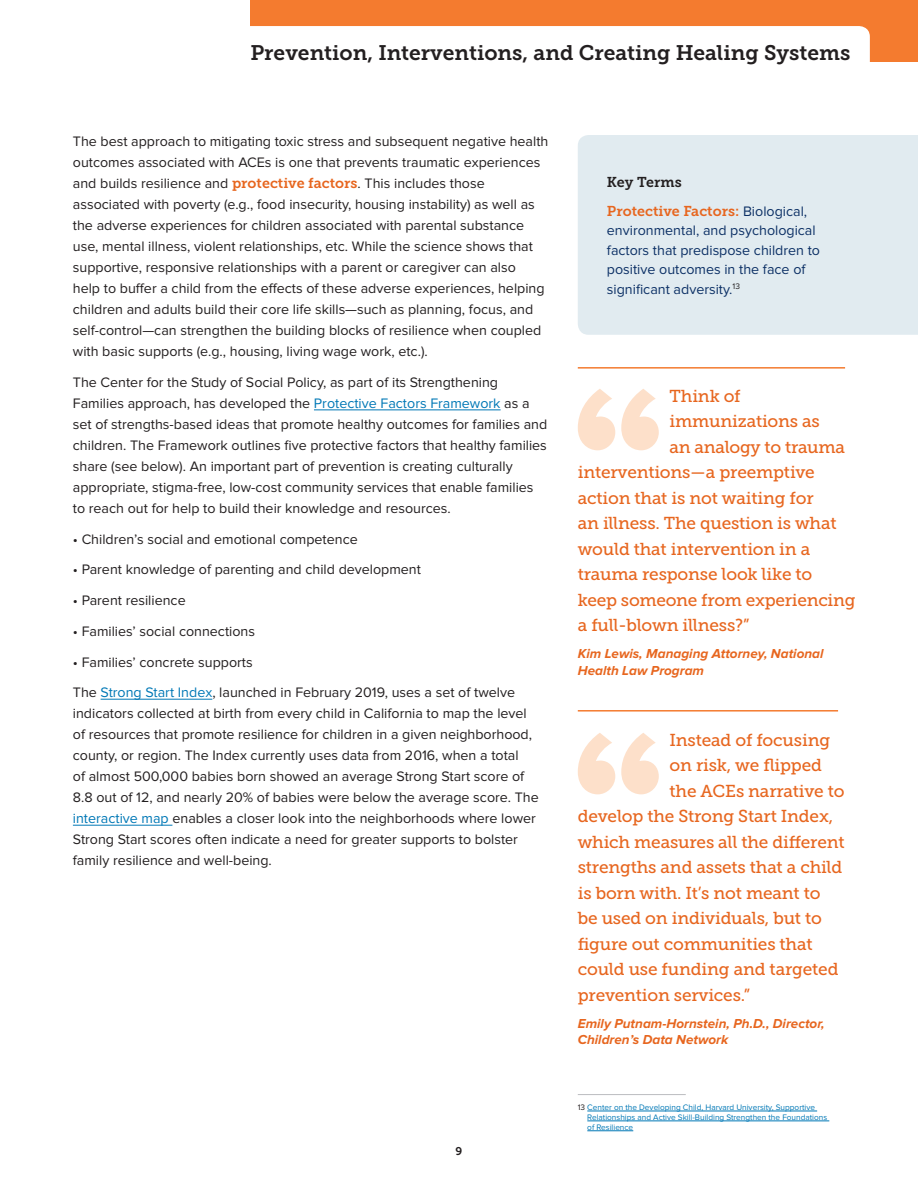
<style>
.page{position:relative;width:918px;height:1188px;background:#fff}
.page>*{position:absolute;margin:0;border:0;box-sizing:border-box;transform-origin:0 0}
.Top_header{font:21px "Museo Slab 700";color:#231f20}
.t1{font:17.25px "Museo Slab 500";letter-spacing:-.01em;color:#e7661f}
.body{font:14.25px/21px "Proxima Nova";color:#231f20}
.sidebar_text{font:14.25px/19.5px "Proxima Nova";color:#0d3166}
.sidebar_head{font:14.25px "Museo Slab 700";color:#231f20}
.quote_i_d{font:italic 700 13.5px/16.5px "Proxima Nova";color:#e7661f}
.t2{font:11.25px "Museo Slab 700";color:#231f20}
.Footnote{font:8.25px/9.9px "Proxima Nova";color:#0078b6}
.s1{font-family:"Museo Slab 700";color:#e7661f}
.s2{color:#0078b6}
.s3{color:#231f20}
</style>
<div class="page">
<hr style="left:314px;top:410px;width:187px;height:1px;background:#0078b6">
<hr style="left:101px;top:699px;width:111px;height:1px;background:#0078b6">
<hr style="left:73px;top:825px;width:99px;height:1px;background:#0078b6">
<div style="left:251px;top:0;width:667px;height:61px;background:#f47b2f"></div>
<div style="left:181px;top:26px;width:689px;height:68px;background:#fff;border-radius:11px"></div>
<div style="left:578px;top:135px;width:340px;height:200px;background:#e1ebf0"></div>
<hr style="left:578px;top:1094px;width:108px;height:1px;background:#bcbdc0">
<hr style="left:587px;top:1111px;width:230px;height:1px;background:#0078b6">
<hr style="left:587px;top:1121px;width:242px;height:1px;background:#0078b6">
<hr style="left:587px;top:1131px;width:46px;height:1px;background:#0078b6">
<svg style="left:578px;top:389px;width:81px;height:61px"></svg>
<hr style="left:578px;top:367px;width:267px;height:2px;background:#f47b2f">
<svg style="left:578px;top:733px;width:81px;height:61px"></svg>
<hr style="left:578px;top:710px;width:260px;height:2px;background:#f47b2f">
<p class="Top_header" style="left:250px;top:41px;width:602px">Prevention, Interventions, and Creating Healing Systems</p>
<p class="body" style="left:73px;top:131px;width:477px">The best approach to mitigating toxic stress and subsequent negative health outcomes associated with ACEs is one that prevents traumatic experiences and builds resilience and <span class="s1">protective factors</span>. This includes those associated with poverty (e.g., food insecurity, housing instability) as well as the adverse experiences for children associated with parental substance use, mental illness, violent relationships, etc. While the science shows that supportive, responsive relationships with a parent or caregiver can also<br>help to buffer a child from the effects of these adverse experiences, helping children and adults build their core life skills—such as planning, focus, and self-control—can strengthen the building blocks of resilience when coupled with basic supports (e.g., housing, living wage work, etc.).</p>
<p class="body" style="left:73px;top:372px;width:476px">The Center for the Study of Social Policy, as part of its Strengthening Families approach, has developed the <span class="s2">Protective Factors Framework</span> as a set of strengths-based ideas that promote healthy outcomes for families and children. The Framework outlines five protective factors that healthy families share (see below). An important part of prevention is creating culturally appropriate, stigma-free, low-cost community services that enable families to reach out for help to build their knowledge and resources.</p>
<p class="body" style="left:73px;top:529px;width:286px">• Children’s social and emotional competence</p>
<p class="body" style="left:73px;top:560px;width:350px">• Parent knowledge of parenting and child development</p>
<p class="body" style="left:73px;top:590px;width:114px">• Parent resilience</p>
<p class="body" style="left:73px;top:621px;width:184px">• Families’ social connections</p>
<p class="body" style="left:73px;top:652px;width:181px">• Families’ concrete supports</p>
<p class="body" style="left:73px;top:682px;width:467px">The <span class="s2">Strong Start Index</span>, launched in February 2019, uses a set of twelve indicators collected at birth from every child in California to map the level of resources that promote resilience for children in a given neighborhood, county, or region. The Index currently uses data from 2016, when a total<br>of almost 500,000 babies born showed an average Strong Start score of 8.8 out of 12, and nearly 20% of babies were below the average score. The <span class="s2">interactive map</span> enables a closer look into the neighborhoods where lower Strong Start scores often indicate a need for greater supports to bolster family resilience and well-being.</p>
<p class="t2" style="left:456px;top:1145px;width:8px">9</p>
<p class="sidebar_head" style="left:607px;top:174px;width:76px">Key Terms</p>
<p class="sidebar_text" style="left:607px;top:202px;width:215px"><span class="s1">Protective Factors:</span> Biological, environmental, and psychological factors that predispose children to positive outcomes in the face of significant adversity.<sup>13</sup></p>
<p class="t1" style="left:670px;top:386px;width:73px">Think of</p>
<p class="t1" style="left:670px;top:412px;width:152px">immunizations as</p>
<p class="t1" style="left:670px;top:437px;width:177px">an analogy to trauma</p>
<p class="t1" style="left:578px;top:463px;width:239px">interventions—a preemptive</p>
<p class="t1" style="left:578px;top:488px;width:237px">action that is not waiting for</p>
<p class="t1" style="left:578px;top:514px;width:260px">an illness. The question is what</p>
<p class="t1" style="left:578px;top:539px;width:234px">would that intervention in a</p>
<p class="t1" style="left:578px;top:565px;width:236px">trauma response look like to</p>
<p class="t1" style="left:578px;top:590px;width:279px">keep someone from experiencing</p>
<p class="t1" style="left:578px;top:616px;width:173px">a full-blown illness?”</p>
<p class="quote_i_d" style="left:578px;top:646px;width:247px">Kim Lewis, Managing Attorney, National<br>Health Law Program</p>
<p class="t1" style="left:670px;top:730px;width:162px">Instead of focusing</p>
<p class="t1" style="left:670px;top:756px;width:154px">on risk, we flipped</p>
<p class="t1" style="left:670px;top:781px;width:176px">the ACEs narrative to</p>
<p class="t1" style="left:578px;top:807px;width:257px">develop the Strong Start Index,</p>
<p class="t1" style="left:578px;top:832px;width:268px">which measures all the different</p>
<p class="t1" style="left:578px;top:858px;width:266px">strengths and assets that a child</p>
<p class="t1" style="left:578px;top:883px;width:244px">is born with. It’s not meant to</p>
<p class="t1" style="left:578px;top:909px;width:246px">be used on individuals, but to</p>
<p class="t1" style="left:578px;top:934px;width:236px">figure out communities that</p>
<p class="t1" style="left:578px;top:960px;width:262px">could use funding and targeted</p>
<p class="t1" style="left:578px;top:985px;width:174px">prevention services.”</p>
<p class="quote_i_d" style="left:578px;top:1016px;width:248px">Emily Putnam-Hornstein, Ph.D., Director,<br>Children’s Data Network</p>
<p class="Footnote" style="left:587px;top:1102px;width:241px;text-indent:-10px"><span class="s3">13</span> Center on the Developing Child, Harvard University, Supportive<br>Relationships and Active Skill-Building Strengthen the Foundations of Resilience</p>
</div>
